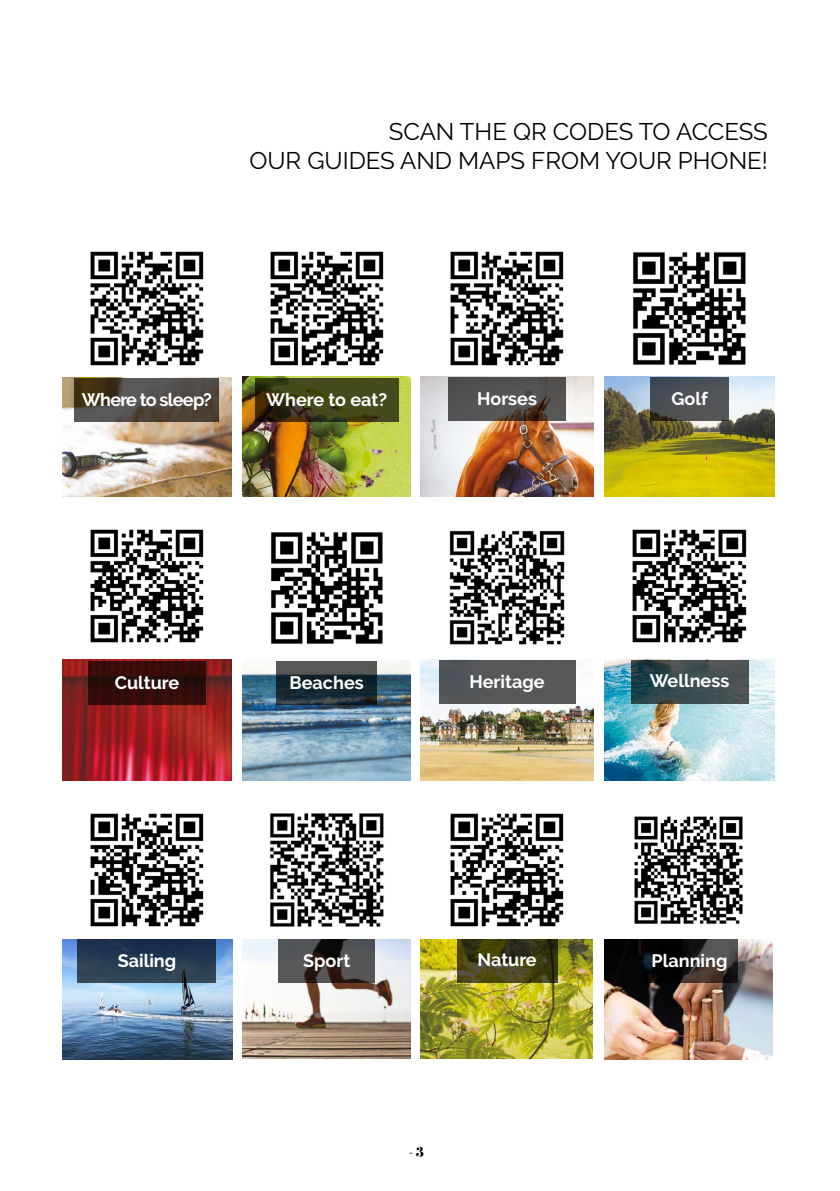
<style>
.page{position:relative;width:840px;height:1191px;background:#fff}
.page>*{position:absolute;margin:0;border:0;box-sizing:border-box;transform-origin:0 0}
.t1{font:24px/28.8px "Raleway";color:#000;text-align:right}
.t2{font:700 18px "Raleway";color:#fff}
.t3{font:700 18px "Raleway";letter-spacing:-.04em;color:#fff}
.t4{font:14px "Pistilli";color:#000}
</style>
<div class="page">
<img style="left:604px;top:939px;width:168px;height:121px">
<img style="left:420px;top:939px;width:172px;height:119px">
<img style="left:243px;top:939px;width:167px;height:119px">
<img style="left:63px;top:939px;width:170px;height:121px">
<img style="left:604px;top:659px;width:170px;height:121px">
<img style="left:420px;top:659px;width:173px;height:121px">
<img style="left:243px;top:660px;width:167px;height:120px">
<img style="left:63px;top:659px;width:168px;height:121px">
<img style="left:604px;top:377px;width:170px;height:119px">
<img style="left:420px;top:377px;width:173px;height:119px">
<img style="left:243px;top:377px;width:167px;height:119px">
<img style="left:63px;top:377px;width:168px;height:119px">
<img style="left:90px;top:251px;width:114px;height:115px">
<svg style="left:75px;top:377px;width:144px;height:44px"></svg>
<img style="left:270px;top:251px;width:114px;height:115px">
<svg style="left:255px;top:377px;width:143px;height:44px;fill:#454a1c"></svg>
<img style="left:450px;top:251px;width:114px;height:115px">
<svg style="left:448px;top:377px;width:117px;height:43px;fill:#535253"></svg>
<img style="left:633px;top:252px;width:113px;height:113px">
<div style="left:650px;top:377px;width:78px;height:43px;background:linear-gradient(to right,#42484e,#55575a)"></div>
<img style="left:90px;top:529px;width:114px;height:114px">
<svg style="left:88px;top:660px;width:118px;height:44px;fill:#330c0a"></svg>
<img style="left:270px;top:532px;width:113px;height:112px">
<svg style="left:276px;top:660px;width:100px;height:44px"></svg>
<img style="left:449px;top:530px;width:116px;height:115px">
<div style="left:438px;top:659px;width:137px;height:44px;background:#565758"></div>
<img style="left:632px;top:529px;width:115px;height:114px">
<svg style="left:630px;top:659px;width:118px;height:44px"></svg>
<img style="left:90px;top:813px;width:114px;height:114px">
<div style="left:78px;top:939px;width:138px;height:44px;background:linear-gradient(to bottom,#162b4b,#334856)"></div>
<img style="left:270px;top:813px;width:114px;height:114px">
<svg style="left:278px;top:939px;width:96px;height:44px;fill:#525456"></svg>
<svg style="left:641px;top:939px;width:96px;height:44px"></svg>
<img style="left:450px;top:813px;width:114px;height:114px">
<img style="left:634px;top:816px;width:109px;height:108px">
<svg style="left:456px;top:939px;width:101px;height:44px"></svg>
<h1 class="t1" style="left:249px;top:117px;width:519px">SCAN THE QR CODES TO ACCESS<br>OUR GUIDES AND MAPS FROM YOUR PHONE!</h1>
<p class="t3" style="left:82px;top:389px;width:131px">Where to sleep?</p>
<p class="t2" style="left:266px;top:389px;width:122px">Where to eat?</p>
<p class="t2" style="left:477px;top:388px;width:61px">Horses</p>
<p class="t2" style="left:671px;top:389px;width:38px">Golf</p>
<p class="t2" style="left:115px;top:672px;width:66px">Culture</p>
<p class="t2" style="left:289px;top:672px;width:76px">Beaches</p>
<p class="t2" style="left:469px;top:671px;width:77px">Heritage</p>
<p class="t2" style="left:649px;top:670px;width:81px">Wellness</p>
<p class="t2" style="left:118px;top:950px;width:60px">Sailing</p>
<p class="t2" style="left:303px;top:950px;width:49px">Sport</p>
<p class="t2" style="left:477px;top:949px;width:61px">Nature</p>
<p class="t2" style="left:651px;top:950px;width:77px">Planning</p>
<p class="t4" style="left:408px;top:1142px;width:24px">- 3 -</p>
</div>
